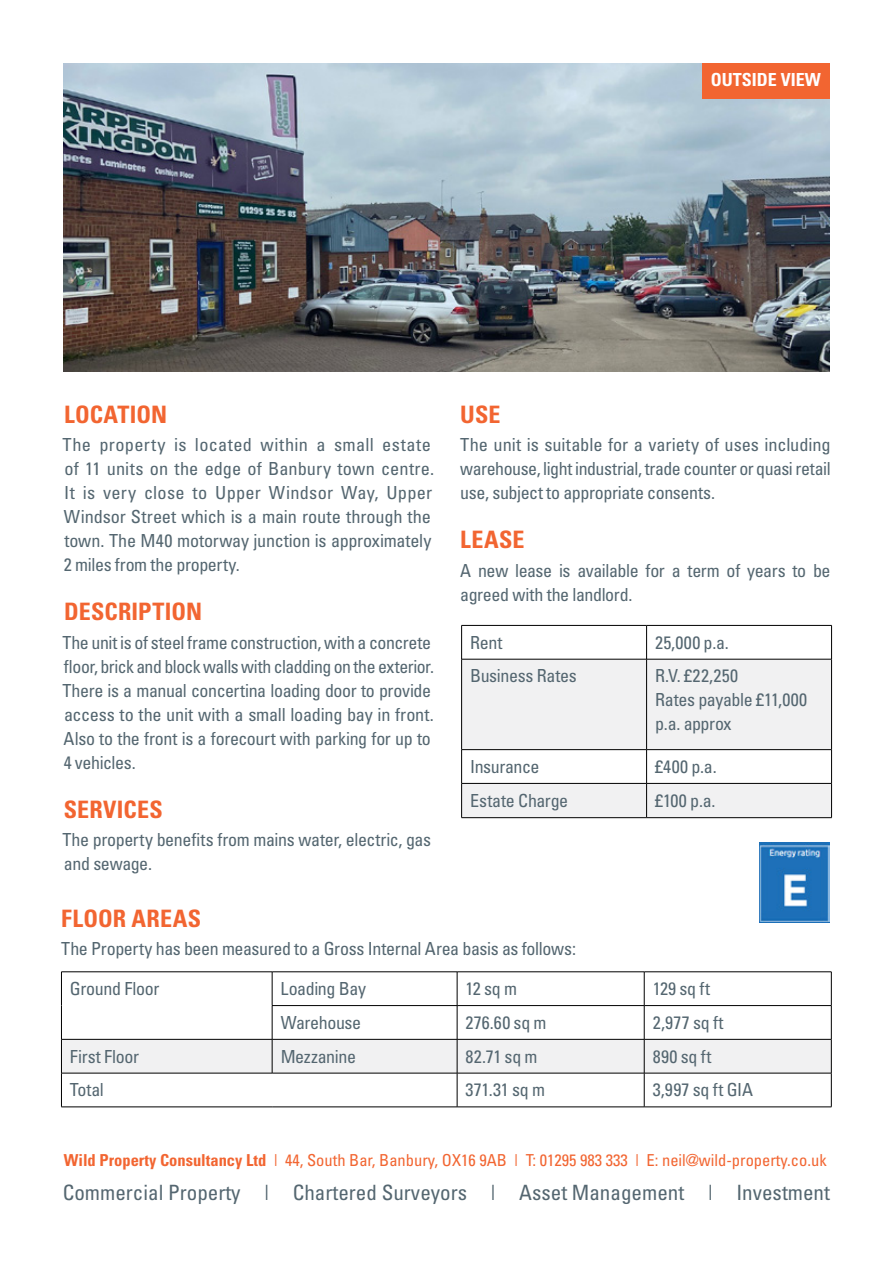
<style>
.page{position:relative;width:893px;height:1263px;background:#fff}
.page>*{position:absolute;margin:0;border:0;box-sizing:border-box;transform-origin:0 0}
.t1{font:700 condensed 24px "Univers";letter-spacing:.005em;color:#f26531}
.t2{font:condensed 21.15px "Univers";color:#546670}
.t3{font:condensed 18px/24px "Univers";letter-spacing:-.015em;color:#546670}
.t4{font:condensed 18px/24px "Univers";letter-spacing:.005em;color:#546670}
.t5{font:condensed 18px "Univers";letter-spacing:.01em;color:#546670}
.t6{font:700 condensed 18px "Univers";color:#fff}
.t7{font:condensed 16.5px "Univers";color:#f26531}
.s1{font-weight:700}
</style>
<div class="page">
<img style="left:64px;top:64px;width:765px;height:308px">
<div style="left:702px;top:64px;width:127px;height:35px;background:#f26531"></div>
<svg style="left:462px;top:660px;width:369px;height:157px;fill:#f1f1f2"></svg>
<hr style="left:461px;top:625px;width:186px;height:1px;background:#000">
<hr style="left:461px;top:626px;width:1px;height:33px;background:#000">
<hr style="left:647px;top:625px;width:185px;height:1px;background:#000">
<hr style="left:646px;top:626px;width:1px;height:33px;background:#000">
<hr style="left:831px;top:626px;width:1px;height:33px;background:#000">
<hr style="left:461px;top:659px;width:186px;height:1px;background:#000">
<hr style="left:461px;top:659px;width:1px;height:90px;background:#000">
<hr style="left:647px;top:659px;width:185px;height:1px;background:#000">
<hr style="left:646px;top:659px;width:1px;height:90px;background:#000">
<hr style="left:831px;top:659px;width:1px;height:90px;background:#000">
<hr style="left:461px;top:749px;width:186px;height:1px;background:#000">
<hr style="left:461px;top:750px;width:1px;height:33px;background:#000">
<hr style="left:647px;top:749px;width:185px;height:1px;background:#000">
<hr style="left:646px;top:750px;width:1px;height:33px;background:#000">
<hr style="left:831px;top:750px;width:1px;height:33px;background:#000">
<hr style="left:461px;top:783px;width:186px;height:1px;background:#000">
<hr style="left:461px;top:783px;width:1px;height:34px;background:#000">
<hr style="left:647px;top:783px;width:185px;height:1px;background:#000">
<hr style="left:646px;top:783px;width:1px;height:34px;background:#000">
<hr style="left:831px;top:783px;width:1px;height:34px;background:#000">
<hr style="left:461px;top:817px;width:186px;height:1px;background:#000">
<hr style="left:647px;top:817px;width:185px;height:1px;background:#000">
<div style="left:62px;top:1040px;width:769px;height:33px;background:#f1f1f2"></div>
<hr style="left:61px;top:971px;width:211px;height:1px;background:#000">
<hr style="left:61px;top:972px;width:1px;height:33px;background:#000">
<hr style="left:272px;top:971px;width:185px;height:1px;background:#000">
<hr style="left:272px;top:972px;width:1px;height:33px;background:#000">
<hr style="left:457px;top:971px;width:187px;height:1px;background:#000">
<hr style="left:457px;top:972px;width:1px;height:33px;background:#000">
<hr style="left:644px;top:971px;width:187px;height:1px;background:#000">
<hr style="left:644px;top:972px;width:1px;height:33px;background:#000">
<hr style="left:831px;top:972px;width:1px;height:33px;background:#000">
<hr style="left:61px;top:1005px;width:1px;height:34px;background:#000">
<hr style="left:272px;top:1005px;width:185px;height:1px;background:#000">
<hr style="left:272px;top:1006px;width:1px;height:33px;background:#000">
<hr style="left:457px;top:1005px;width:187px;height:1px;background:#000">
<hr style="left:457px;top:1006px;width:1px;height:33px;background:#000">
<hr style="left:644px;top:1005px;width:187px;height:1px;background:#000">
<hr style="left:644px;top:1006px;width:1px;height:33px;background:#000">
<hr style="left:831px;top:1006px;width:1px;height:33px;background:#000">
<hr style="left:61px;top:1039px;width:211px;height:1px;background:#000">
<hr style="left:61px;top:1039px;width:1px;height:34px;background:#000">
<hr style="left:272px;top:1039px;width:185px;height:1px;background:#000">
<hr style="left:272px;top:1039px;width:1px;height:34px;background:#000">
<hr style="left:457px;top:1039px;width:187px;height:1px;background:#000">
<hr style="left:457px;top:1039px;width:1px;height:34px;background:#000">
<hr style="left:644px;top:1039px;width:187px;height:1px;background:#000">
<hr style="left:644px;top:1039px;width:1px;height:34px;background:#000">
<hr style="left:831px;top:1039px;width:1px;height:34px;background:#000">
<hr style="left:61px;top:1073px;width:211px;height:1px;background:#000">
<hr style="left:61px;top:1073px;width:1px;height:34px;background:#000">
<hr style="left:272px;top:1073px;width:185px;height:1px;background:#000">
<hr style="left:457px;top:1073px;width:187px;height:1px;background:#000">
<hr style="left:457px;top:1073px;width:1px;height:34px;background:#000">
<hr style="left:644px;top:1073px;width:187px;height:1px;background:#000">
<hr style="left:644px;top:1073px;width:1px;height:34px;background:#000">
<hr style="left:831px;top:1073px;width:1px;height:34px;background:#000">
<hr style="left:61px;top:1106px;width:211px;height:1px;background:#000">
<hr style="left:272px;top:1106px;width:185px;height:1px;background:#000">
<hr style="left:457px;top:1106px;width:187px;height:1px;background:#000">
<hr style="left:644px;top:1106px;width:187px;height:1px;background:#000">
<img style="left:760px;top:842px;width:69px;height:81px">
<p class="t6" style="left:711px;top:69px;width:112px">OUTSIDE VIEW</p>
<h1 class="t1" style="left:64px;top:399px;width:105px">LOCATION</h1>
<p class="t4" style="left:62px;top:432px;width:373px">The property is located within a small estate of 11 units on the edge of Banbury town centre.<br>It is very close to Upper Windsor Way, Upper Windsor Street which is a main route through the town. The M40 motorway junction is approximately 2 miles from the property.</p>
<h1 class="t1" style="left:64px;top:597px;width:140px">DESCRIPTION</h1>
<p class="t3" style="left:62px;top:630px;width:373px">The unit is of steel frame construction, with a concrete floor, brick and block walls with cladding on the exterior.<br>There is a manual concertina loading door to provide access to the unit with a small loading bay in front.<br>Also to the front is a forecourt with parking for up to 4 vehicles.</p>
<h1 class="t1" style="left:64px;top:795px;width:100px">SERVICES</h1>
<p class="t3" style="left:62px;top:827px;width:370px">The property benefits from mains water, electric, gas and sewage.</p>
<h1 class="t1" style="left:460px;top:399px;width:42px">USE</h1>
<p class="t3" style="left:460px;top:432px;width:372px;text-align:justify">The unit is suitable for a variety of uses including warehouse, light industrial, trade counter or quasi retail use, subject to appropriate consents.</p>
<h1 class="t1" style="left:460px;top:525px;width:66px">LEASE</h1>
<p class="t3" style="left:460px;top:558px;width:372px">A new lease is available for a term of years to be agreed with the landlord.</p>
<p class="t3" style="left:470px;top:630px;width:34px">Rent</p>
<p class="t3" style="left:655px;top:630px;width:75px">25,000 p.a.</p>
<p class="t3" style="left:470px;top:663px;width:108px">Business Rates</p>
<p class="t3" style="left:655px;top:663px;width:154px">R.V. £22,250<br>Rates payable £11,000 p.a. approx</p>
<p class="t3" style="left:470px;top:754px;width:71px">Insurance</p>
<p class="t3" style="left:655px;top:754px;width:63px">£400 p.a.</p>
<p class="t3" style="left:470px;top:788px;width:100px">Estate Charge</p>
<p class="t3" style="left:655px;top:788px;width:62px">£100 p.a.</p>
<h1 class="t1" style="left:61px;top:903px;width:141px">FLOOR AREAS</h1>
<p class="t3" style="left:61px;top:936px;width:516px">The Property has been measured to a Gross Internal Area basis as follows:</p>
<p class="t3" style="left:70px;top:976px;width:91px">Ground Floor</p>
<p class="t3" style="left:281px;top:976px;width:87px">Loading Bay</p>
<p class="t3" style="left:466px;top:976px;width:53px">12 sq m</p>
<p class="t3" style="left:653px;top:976px;width:59px">129 sq ft</p>
<p class="t3" style="left:281px;top:1010px;width:82px">Warehouse</p>
<p class="t3" style="left:466px;top:1010px;width:82px">276.60 sq m</p>
<p class="t3" style="left:653px;top:1010px;width:72px">2,977 sq ft</p>
<p class="t3" style="left:70px;top:1044px;width:71px">First Floor</p>
<p class="t3" style="left:281px;top:1044px;width:77px">Mezzanine</p>
<p class="t3" style="left:466px;top:1044px;width:73px">82.71 sq m</p>
<p class="t3" style="left:653px;top:1044px;width:60px">890 sq ft</p>
<p class="t3" style="left:70px;top:1077px;width:35px">Total</p>
<p class="t3" style="left:466px;top:1077px;width:81px">371.31 sq m</p>
<p class="t5" style="left:653px;top:1078px;width:102px">3,997 sq ft GIA</p>
<p class="t7" style="left:64px;top:1149px;width:764px"><span class="s1">Wild Property Consultancy Ltd</span> | 44, South Bar, Banbury, OX16 9AB | T: 01295 983 333 | E: neil@wild-property.co.uk</p>
<p class="t2" style="left:63px;top:1179px;width:769px">Commercial Property | Chartered Surveyors | Asset Management | Investment</p>
</div>
